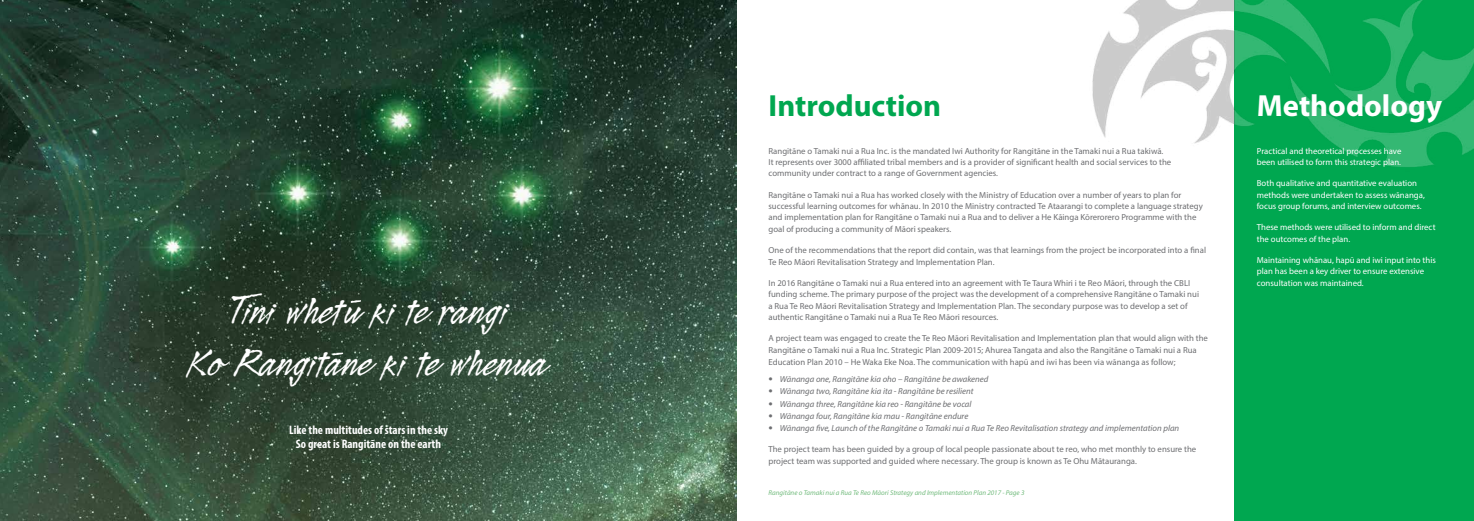
<style>
.page{position:relative;width:1474px;height:521px;background:#fff}
.page>*{position:absolute;margin:0;border:0;box-sizing:border-box;transform-origin:0 0}
.t1{font:43.75px/52.5px "Legault";color:#fff;text-align:center}
.t2{font:700 30.62px "Myriad Pro";color:#00a750}
.t3{font:700 30.62px "Myriad Pro";color:#fff}
.t4{font:700 condensed 12.25px/14.7px "Myriad Pro";color:#fff;text-align:center}
.t5{font:8.75px/11.4px "Myriad Pro";color:#6d6e71}
.t6{font:8.75px/11.4px "Myriad Pro";color:#fff}
.t7{font:italic 8.75px "Myriad Pro";color:#6d6e71}
.t8{font:italic 7px "Myriad Pro";color:#72bb7d}
.s1{font-family:"Helvetica Neue";font-weight:300;font-style:normal}
</style>
<div class="page">
<div style="left:1234px;top:0;width:239px;height:521px;background:#00a750"></div>
<img style="left:1092px;top:0;width:381px;height:167px">
<img style="left:0;top:0;width:737px;height:521px">
<svg style="left:351px;top:300px;width:10px;height:3px"></svg>
<svg style="left:333px;top:353px;width:10px;height:2px"></svg>
<h1 class="t1" style="left:189px;top:287px;width:360px">Tini whetu ki te rangi<br>Ko Rangitane ki te whenua</h1>
<h3 class="t4" style="left:289px;top:422px;width:160px">Like the multitudes of stars in the sky<br>So great is Rangitāne on the earth</h3>
<h2 class="t2" style="left:768px;top:86px;width:174px">Introduction</h2>
<p class="t5" style="left:768px;top:145px;width:404px">Rangitāne o Tamaki nui a Rua Inc. is the mandated Iwi Authority for Rangitāne in the Tamaki nui a Rua takiwā.<br>It represents over 3000 affiliated tribal members and is a provider of significant health and social services to the community under contract to a range of Government agencies.</p>
<p class="t5" style="left:768px;top:189px;width:436px">Rangitāne o Tamaki nui a Rua has worked closely with the Ministry of Education over a number of years to plan for successful learning outcomes for whānau. In 2010 the Ministry contracted Te Ataarangi to complete a language strategy and implementation plan for Rangitāne o Tamaki nui a Rua and to deliver a He Kāinga Kōrerorero Programme with the goal of producing a community of Māori speakers.</p>
<p class="t5" style="left:768px;top:244px;width:439px">One of the recommendations that the report did contain, was that learnings from the project be incorporated into a final<br>Te Reo Māori Revitalisation Strategy and Implementation Plan.</p>
<p class="t5" style="left:768px;top:277px;width:432px">In 2016 Rangitāne o Tamaki nui a Rua entered into an agreement with Te Taura Whiri i te Reo Māori, through the CBLI funding scheme. The primary purpose of the project was the development of a comprehensive Rangitāne o Tamaki nui a Rua Te Reo Māori Revitalisation Strategy and Implementation Plan. The secondary purpose was to develop a set of authentic Rangitāne o Tamaki nui a Rua Te Reo Māori resources.</p>
<p class="t5" style="left:768px;top:332px;width:441px">A project team was engaged to create the Te Reo Māori Revitalisation and Implementation plan that would align with the<br>Rangitāne o Tamaki nui a Rua Inc. Strategic Plan 2009-2015; Ahurea Tangata and also the Rangitāne o Tamaki nui a Rua</p>
<p class="t5" style="left:768px;top:356px;width:409px">Education Plan 2010 – He Waka Eke Noa. The communication with hapū and iwi has been via wānanga as follow;</p>
<p class="t7" style="left:768px;top:374px;width:221px"><span class="s1">•</span> Wānanga one, Rangitāne kia oho – Rangitāne be awakened</p>
<p class="t7" style="left:768px;top:386px;width:207px"><span class="s1">•</span> Wānanga two, Rangitāne kia ita - Rangitāne be resilient</p>
<p class="t7" style="left:768px;top:398px;width:204px"><span class="s1">•</span> Wānanga three, Rangitāne kia reo - Rangitāne be vocal</p>
<p class="t7" style="left:768px;top:410px;width:201px"><span class="s1">•</span> Wānanga four, Rangitāne kia mau - Rangitāne endure</p>
<p class="t7" style="left:768px;top:423px;width:412px"><span class="s1">•</span> Wānanga five, Launch of the Rangitāne o Tamaki nui a Rua Te Reo Revitalisation strategy and implementation plan</p>
<p class="t5" style="left:768px;top:444px;width:429px">The project team has been guided by a group of local people passionate about te reo, who met monthly to ensure the project team was supported and guided where necessary. The group is known as Te Ohu Mātauranga.</p>
<p class="t8" style="left:768px;top:488px;width:257px">Rangitāne o Tamaki nui a Rua Te Reo Māori Strategy and Implementation Plan 2017 - Page 3</p>
<h2 class="t3" style="left:1256px;top:86px;width:187px">Methodology</h2>
<p class="t6" style="left:1256px;top:145px;width:146px">Practical and theoretical processes have been utilised to form this strategic plan.</p>
<p class="t6" style="left:1256px;top:178px;width:169px">Both qualitative and quantitative evaluation methods were undertaken to assess wānanga, focus group forums, and interview outcomes.</p>
<p class="t6" style="left:1256px;top:222px;width:180px">These methods were utilised to inform and direct the outcomes of the plan.</p>
<p class="t6" style="left:1256px;top:254px;width:180px">Maintaining whānau, hapū and iwi input into this plan has been a key driver to ensure extensive consultation was maintained.</p>
</div>
